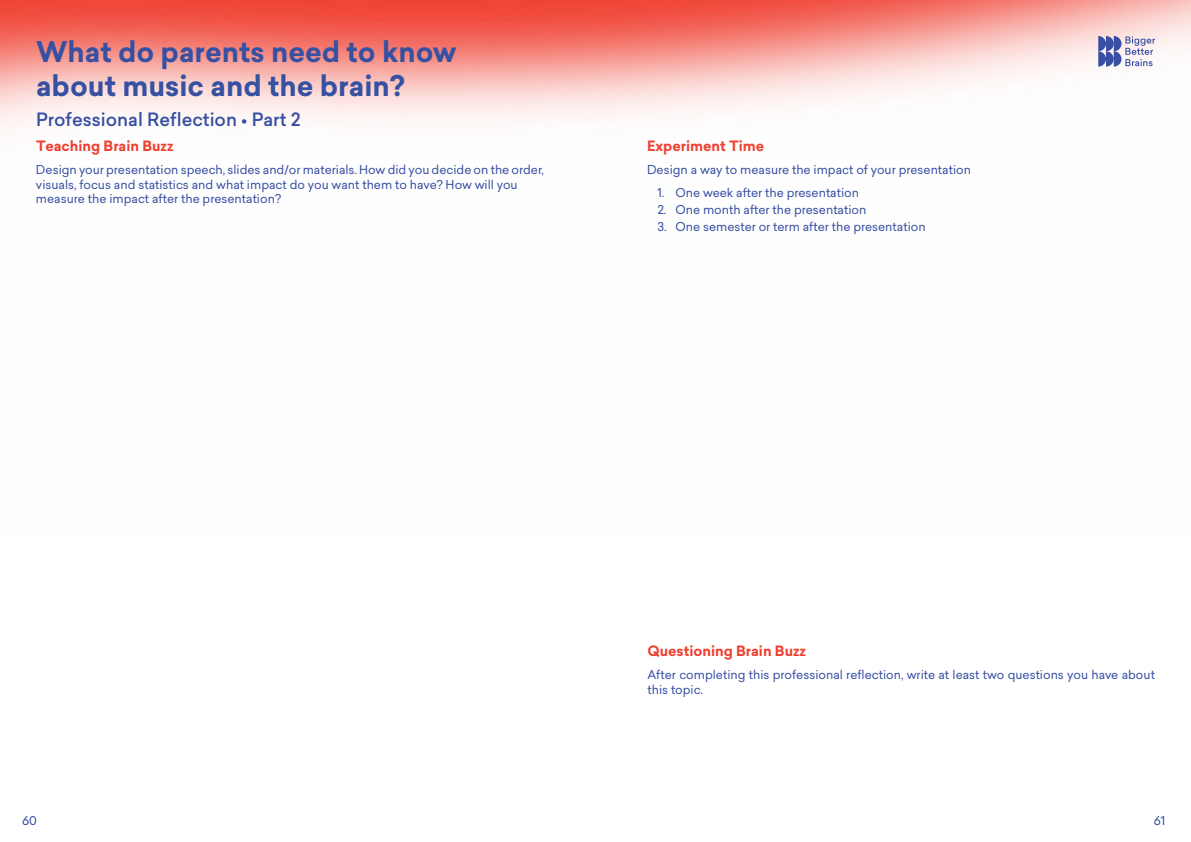
<style>
.page{position:relative;width:1191px;height:842px;background:#fff}
.page>*{position:absolute;margin:0;border:0;box-sizing:border-box;transform-origin:0 0}
.t1{font:700 28px/33.6px "Sailec";color:#3650a2}
.t2{font:500 18px "Sailec";color:#364ea2}
.t3{font:700 14px "Sailec";color:#ef4030}
.t4{font:12px/14.4px "Sailec";color:#364ea2}
</style>
<div class="page">
<img style="left:0;top:0;width:1191px;height:129px">
<svg style="left:1098px;top:36px;width:57px;height:31px"></svg>
<h1 class="t1" style="left:36px;top:36px;width:422px">What do parents need to know about music and the brain?</h1>
<h2 class="t2" style="left:36px;top:107px;width:266px">Professional Reflection • Part 2</h2>
<p class="t3" style="left:36px;top:136px;width:139px">Teaching Brain Buzz</p>
<p class="t3" style="left:647px;top:136px;width:119px">Experiment Time</p>
<p class="t4" style="left:36px;top:163px;width:509px">Design your presentation speech, slides and/or materials. How did you decide on the order, visuals, focus and statistics and what impact do you want them to have? How will you measure the impact after the presentation?</p>
<p class="t4" style="left:647px;top:163px;width:325px">Design a way to measure the impact of your presentation</p>
<p class="t4" style="left:657px;top:186px;width:203px">1. One week after the presentation</p>
<p class="t4" style="left:657px;top:203px;width:211px">2. One month after the presentation</p>
<p class="t4" style="left:657px;top:220px;width:270px">3. One semester or term after the presentation</p>
<p class="t3" style="left:647px;top:640px;width:160px">Questioning Brain Buzz</p>
<p class="t4" style="left:647px;top:668px;width:509px">After completing this professional reflection, write at least two questions you have about this topic.</p>
<p class="t4" style="left:22px;top:813px;width:16px">60</p>
<p class="t4" style="left:1153px;top:813px;width:13px">61</p>
</div>
